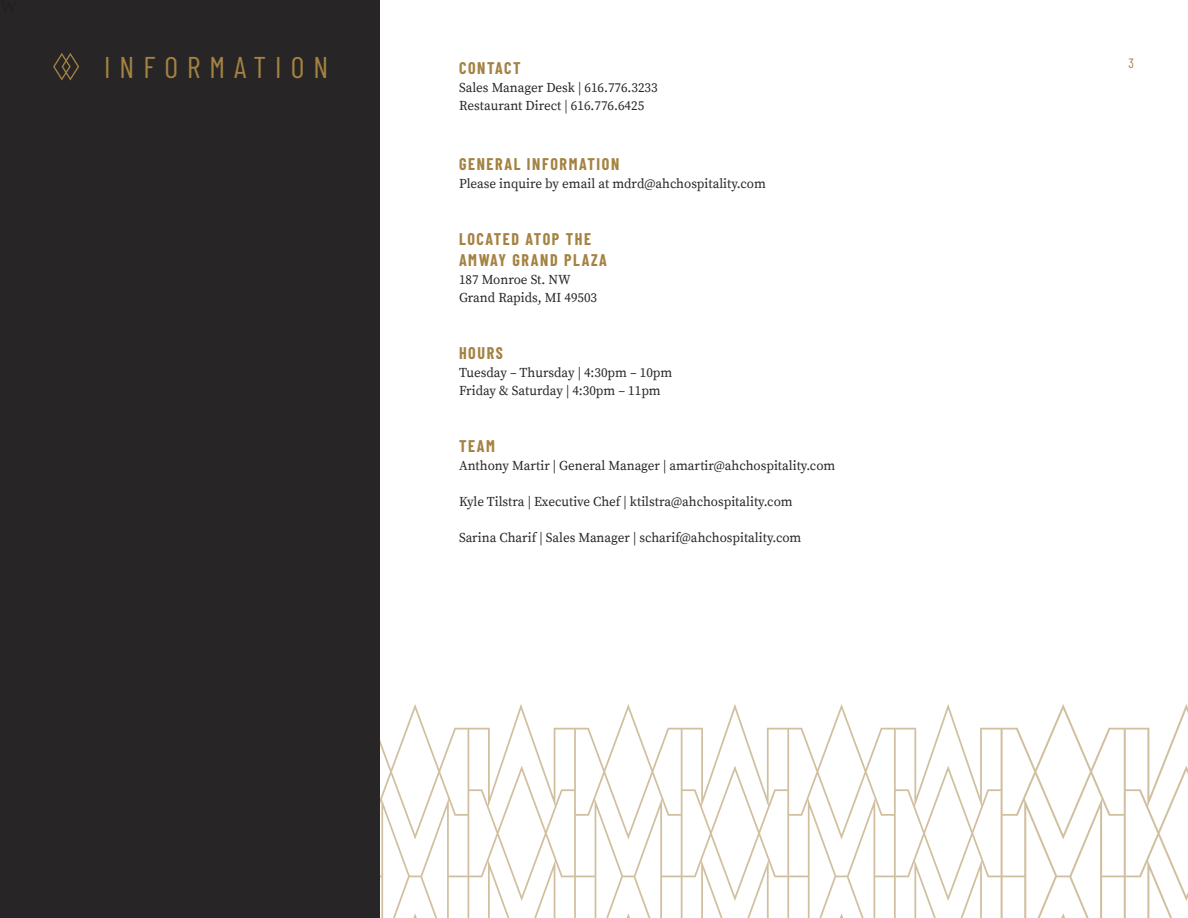
<style>
.page{position:relative;width:1188px;height:918px;background:#fff}
.page>*{position:absolute;margin:0;border:0;box-sizing:border-box;transform-origin:0 0}
.t1{font:30px "Barlow Condensed";letter-spacing:.3em;color:#a48242}
.t2{font:700 16.5px/21px "Barlow Condensed";letter-spacing:.1em;color:#a48242}
.t3{font:13.5px "Source Serif Pro";color:#282526}
.t4{font:13.5px "Barlow Condensed";color:#a48242}
</style>
<div class="page">
<svg style="left:379px;top:704px;width:809px;height:214px"></svg>
<div style="left:0;top:0;width:379px;height:918px;background:#282526"></div>
<svg style="left:53px;top:53px;width:26px;height:28px"></svg>
<p class="t1" style="left:104px;top:46px;width:226px">INFORMATION</p>
<p class="t2" style="left:459px;top:56px;width:63px">CONTACT</p>
<p class="t3" style="left:459px;top:79px;width:200px">Sales Manager Desk | 616.776.3233</p>
<p class="t3" style="left:459px;top:97px;width:187px">Restaurant Direct | 616.776.6425</p>
<p class="t2" style="left:459px;top:152px;width:162px">GENERAL INFORMATION</p>
<p class="t3" style="left:459px;top:175px;width:308px">Please inquire by email at mdrd@ahchospitality.com</p>
<p class="t2" style="left:459px;top:227px;width:150px">LOCATED ATOP THE<br>AMWAY GRAND PLAZA</p>
<p class="t3" style="left:459px;top:271px;width:113px">187 Monroe St. NW</p>
<p class="t3" style="left:459px;top:289px;width:140px">Grand Rapids, MI 49503</p>
<p class="t2" style="left:459px;top:341px;width:46px">HOURS</p>
<p class="t3" style="left:459px;top:364px;width:215px">Tuesday – Thursday | 4:30pm – 10pm</p>
<p class="t3" style="left:459px;top:382px;width:203px">Friday &amp; Saturday | 4:30pm – 11pm</p>
<p class="t2" style="left:459px;top:434px;width:38px">TEAM</p>
<p class="t3" style="left:459px;top:457px;width:378px">Anthony Martir | General Manager | amartir@ahchospitality.com</p>
<p class="t3" style="left:459px;top:493px;width:335px">Kyle Tilstra | Executive Chef | ktilstra@ahchospitality.com</p>
<p class="t3" style="left:459px;top:529px;width:344px">Sarina Charif | Sales Manager | scharif@ahchospitality.com</p>
<p class="t4" style="left:1128px;top:53px;width:7px">3</p>
</div>
